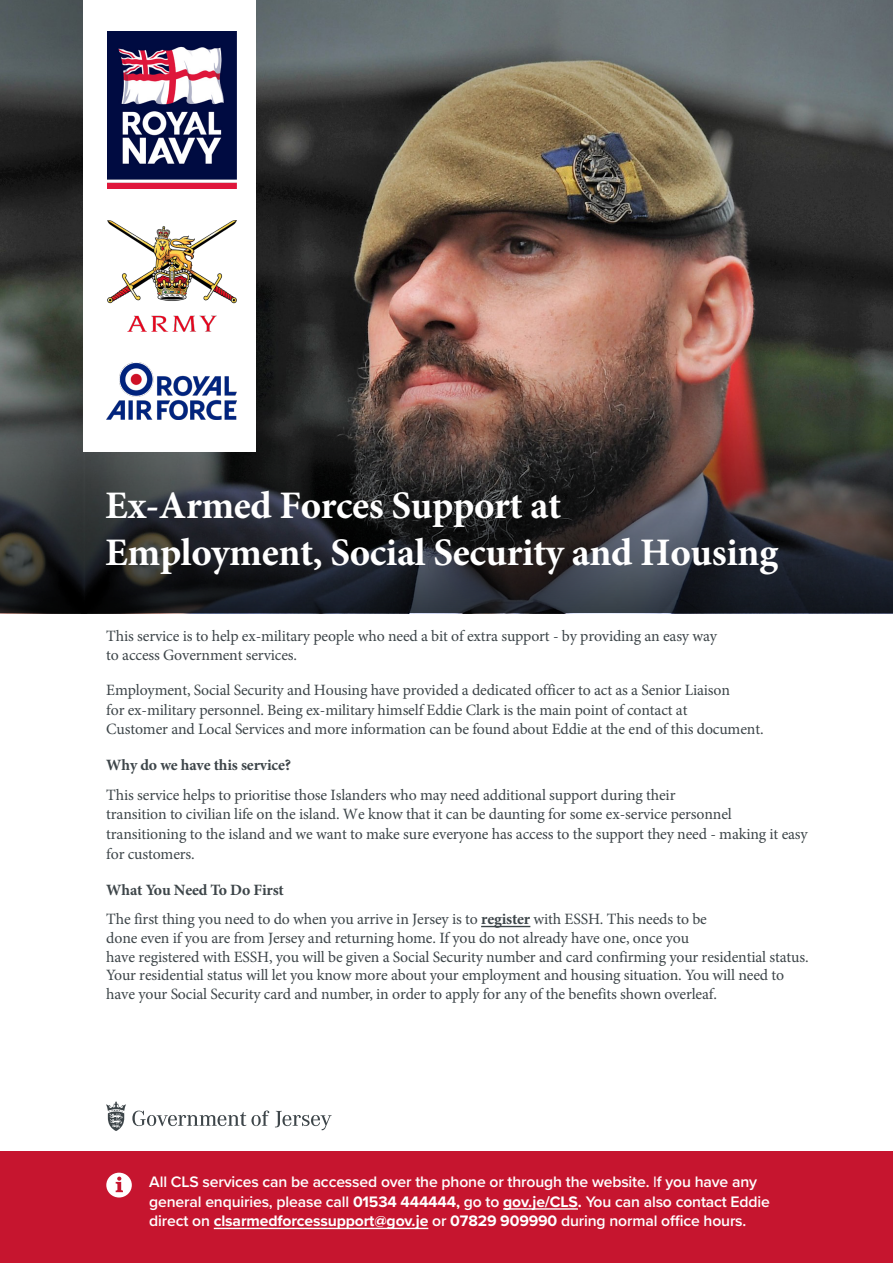
<style>
.page{position:relative;width:893px;height:1263px;background:#fff}
.page>*{position:absolute;margin:0;border:0;box-sizing:border-box;transform-origin:0 0}
.t1{font:700 39px/46.8px "Minion Pro";letter-spacing:-.01em;color:#fff}
.t2{font:15.75px/19.5px "Minion Pro";letter-spacing:-.01em;color:#3d4549}
.t3{font:600 15.75px/19.5px "Proxima Nova";letter-spacing:-.01em;color:#fff}
.t4{font:700 15.75px "Minion Pro";letter-spacing:-.01em;color:#3d4549}
.s1{font-weight:700}
.s2{font-weight:400}
</style>
<div class="page">
<img style="left:0;top:0;width:893px;height:331px">
<svg style="left:0;top:331px;width:893px;height:282px;background:#413838"></svg>
<svg style="left:132px;top:1110px;width:137px;height:16px"></svg>
<svg style="left:275px;top:1111px;width:57px;height:19px"></svg>
<svg style="left:106px;top:1101px;width:20px;height:30px"></svg>
<hr style="left:481px;top:926px;width:49px;height:1px;background:#3d4549">
<div style="left:0;top:1151px;width:893px;height:112px;background:#c6152f"></div>
<div style="left:83px;top:0;width:173px;height:451px;background:#fff"></div>
<hr style="left:503px;top:1208px;width:75px;height:1px;background:#fff">
<hr style="left:214px;top:1228px;width:214px;height:1px;background:#fff">
<svg style="left:106px;top:1173px;width:26px;height:24px"></svg>
<img style="left:107px;top:363px;width:129px;height:57px">
<img style="left:107px;top:32px;width:130px;height:156px">
<img style="left:107px;top:220px;width:130px;height:111px">
<h1 class="t1" style="left:105px;top:482px;width:675px">Ex-Armed Forces Support at<br>Employment, Social Security and Housing</h1>
<p class="t2" style="left:106px;top:626px;width:612px">This service is to help ex-military people who need a bit of extra support - by providing an easy way to access Government services.</p>
<p class="t2" style="left:106px;top:680px;width:659px">Employment, Social Security and Housing have provided a dedicated officer to act as a Senior Liaison<br>for ex-military personnel. Being ex-military himself Eddie Clark is the main point of contact at<br>Customer and Local Services and more information can be found about Eddie at the end of this document.</p>
<p class="t4" style="left:106px;top:754px;width:186px">Why do we have this service?</p>
<p class="t2" style="left:106px;top:785px;width:703px">This service helps to prioritise those Islanders who may need additional support during their<br>transition to civilian life on the island. We know that it can be daunting for some ex-service personnel transitioning to the island and we want to make sure everyone has access to the support they need - making it easy for customers.</p>
<p class="t2" style="left:106px;top:875px;width:602px;line-height:29.7px"><span class="s1">What You Need To Do First<br></span>The first thing you need to do when you arrive in Jersey is to <span class="s1">register</span> with ESSH. This needs to be</p>
<p class="t2" style="left:106px;top:928px;width:704px;line-height:18.8px">done even if you are from Jersey and returning home. If you do not already have one, once you<br>have registered with ESSH, you will be given a Social Security number and card confirming your residential status.<br>Your residential status will let you know more about your employment and housing situation. You will need to have your Social Security card and number, in order to apply for any of the benefits shown overleaf.</p>
<p class="t3" style="left:149px;top:1172px;width:622px">All CLS services can be accessed over the phone or through the website. <span class="s2">I</span>f you have any general enquiries, please call <span class="s1">01534 444444,</span> go to <span class="s1">gov.je/CLS.</span> You can also contact Eddie direct on <span class="s1">clsarmedforcessupport@gov.je</span> or <span class="s1">07829 909990</span> during normal office hours.</p>
</div>
